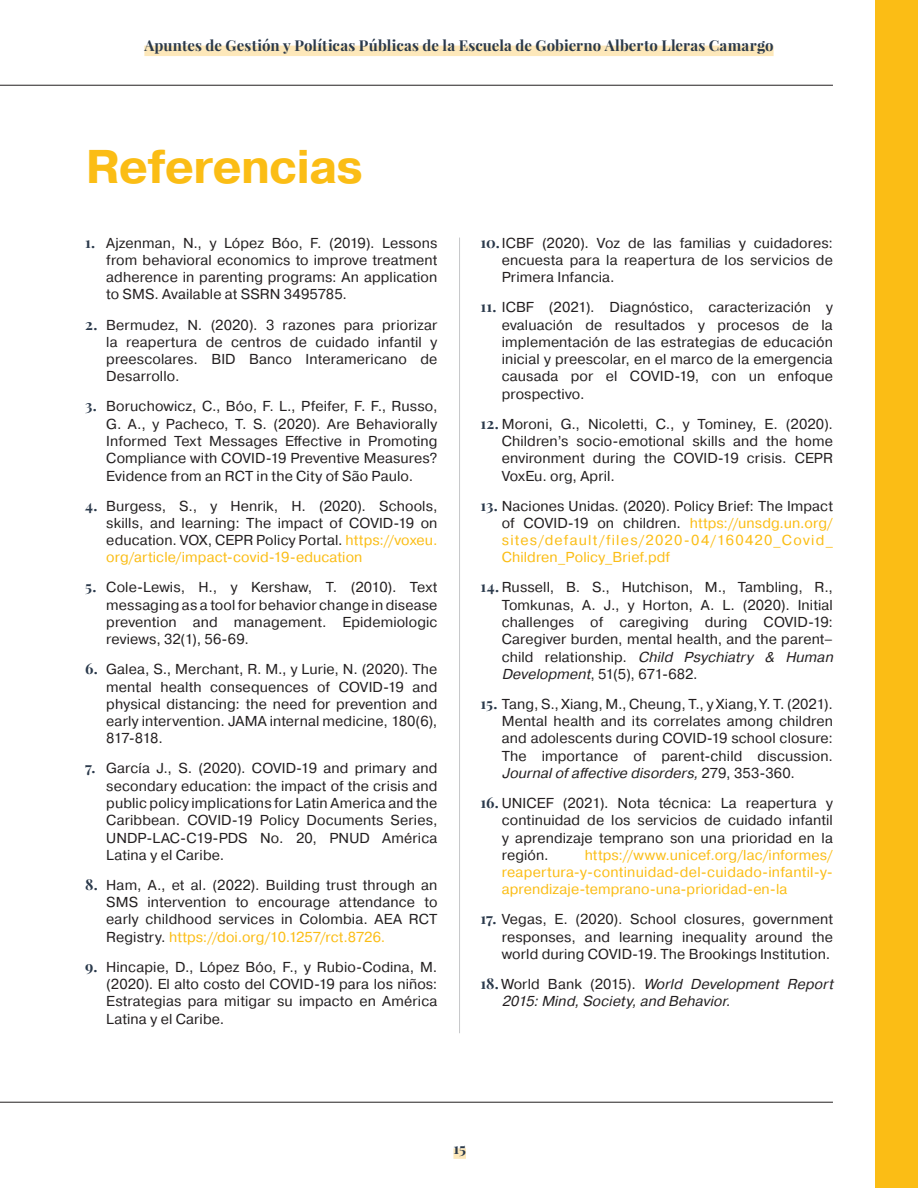
<style>
.page{position:relative;width:918px;height:1188px;background:#fff}
.page>*{position:absolute;margin:0;border:0;box-sizing:border-box;transform-origin:0 0}
.Títulos{font:700 47.25px "Pragmatica";letter-spacing:-.02em;color:#fbbd15}
.t1{font:700 15px "Playfair Display";letter-spacing:.01em;color:#2a394b}
.t2{font:14.4px/17.2px "Pragmatica";letter-spacing:.01em;color:#231f20;text-align:justify}
.t3{font:14.4px/17.2px "Pragmatica";letter-spacing:.01em;color:#fbbd15;text-align:justify}
.t4{font:italic 14.4px/17.2px "Pragmatica";color:#231f20}
.s1{font-family:"Playfair Display";font-weight:700;font-size:15px;color:#2a394b}
.s2{color:#fbbd15}
.s3{color:#231f20}
.s4{font-style:italic}
.s5{font-family:"Playfair Display";font-weight:700;font-style:normal;font-size:15px;color:#2a394b}
.s6{font-style:normal}
</style>
<div class="page">
<hr style="left:0;top:1102px;width:833px;height:1px;background:#231f20">
<hr style="left:0;top:85px;width:833px;height:1px;background:#231f20">
<div style="left:875px;top:0;width:43px;height:1188px;background:#fbbd15"></div>
<div style="left:453px;top:1148px;width:13px;height:11px;background:#fde8ba"></div>
<div style="left:144px;top:46px;width:630px;height:10px;background:#fde8ba"></div>
<hr style="left:459px;top:238px;width:1px;height:795px;background:#c7c8ca">
<p class="t1" style="left:144px;top:36px;width:631px">Apuntes de Gestión y Políticas Públicas de la Escuela de Gobierno Alberto Lleras Camargo</p>
<p class="Títulos" style="left:86px;top:136px;width:279px">Referencias</p>
<p class="t2" style="left:106px;top:234px;width:333px;text-indent:-21px"><span class="s1">1.</span> Ajzenman, N., y López Bóo, F. (2019). Lessons from behavioral economics to improve treatment adherence in parenting programs: An application to SMS. Available at SSRN 3495785.</p>
<p class="t2" style="left:106px;top:316px;width:333px;text-indent:-21px"><span class="s1">2.</span> Bermudez, N. (2020). 3 razones para priorizar la reapertura de centros de cuidado infantil y preescolares. BID Banco Interamericano de Desarrollo.</p>
<p class="t2" style="left:106px;top:398px;width:333px;text-indent:-21px"><span class="s1">3.</span> Boruchowicz, C., Bóo, F. L., Pfeifer, F. F., Russo, G. A., y Pacheco, T. S. (2020). Are Behaviorally Informed Text Messages Effective in Promoting Compliance with COVID-19 Preventive Measures?<br>Evidence from an RCT in the City of São Paulo.</p>
<p class="t2" style="left:106px;top:497px;width:333px;text-indent:-21px"><span class="s1">4.</span> Burgess, S., y Henrik, H. (2020). Schools, skills, and learning: The impact of COVID-19 on education. VOX, CEPR Policy Portal. <span class="s2">https://voxeu. org/article/impact-covid-19-education</span></p>
<p class="t2" style="left:106px;top:579px;width:333px;text-indent:-21px"><span class="s1">5.</span> Cole-Lewis, H., y Kershaw, T. (2010). Text messaging as a tool for behavior change in disease prevention and management. Epidemiologic reviews, 32(1), 56-69.</p>
<p class="t2" style="left:106px;top:661px;width:333px;text-indent:-21px"><span class="s1">6.</span> Galea, S., Merchant, R. M., y Lurie, N. (2020). The mental health consequences of COVID-19 and physical distancing: the need for prevention and early intervention. JAMA internal medicine, 180(6), 817-818.</p>
<p class="t2" style="left:106px;top:760px;width:333px;text-indent:-21px"><span class="s1">7.</span> García J., S. (2020). COVID-19 and primary and secondary education: the impact of the crisis and public policy implications for Latin America and the Caribbean. COVID-19 Policy Documents Series, UNDP-LAC-C19-PDS No. 20, PNUD América Latina y el Caribe.</p>
<p class="t2" style="left:106px;top:877px;width:333px;text-indent:-21px"><span class="s1">8.</span> Ham, A., et al. (2022). Building trust through an SMS intervention to encourage attendance to early childhood services in Colombia. AEA RCT Registry. <span class="s2">https://doi.org/10.1257/rct.8726.</span></p>
<p class="t2" style="left:106px;top:959px;width:333px;text-indent:-21px"><span class="s1">9.</span> Hincapie, D., López Bóo, F., y Rubio-Codina, M. (2020). El alto costo del COVID-19 para los niños:<br>Estrategias para mitigar su impacto en América Latina y el Caribe.</p>
<p class="t2" style="left:502px;top:234px;width:333px;text-indent:-21px"><span class="s1">10.</span>ICBF (2020). Voz de las familias y cuidadores: encuesta para la reapertura de los servicios de Primera Infancia.</p>
<p class="t2" style="left:502px;top:299px;width:333px;text-indent:-21px"><span class="s1">11.</span> ICBF (2021). Diagnóstico, caracterización y evaluación de resultados y procesos de la implementación de las estrategias de educación inicial y preescolar, en el marco de la emergencia causada por el COVID-19, con un enfoque prospectivo.</p>
<p class="t2" style="left:502px;top:415px;width:333px;text-indent:-21px"><span class="s1">12.</span> Moroni, G., Nicoletti, C., y Tominey, E. (2020).<br>Children’s socio-emotional skills and the home environment during the COVID-19 crisis. CEPR VoxEu. org, April.</p>
<p class="t3" style="left:502px;top:497px;width:333px;text-indent:-21px"><span class="s1">13.</span> <span class="s3">Naciones Unidas. (2020). Policy Brief: The Impact of COVID-19 on children.</span> https://unsdg.un.org/ sites/default/files/2020-04/160420_Covid_ Children_Policy_Brief.pdf</p>
<p class="t2" style="left:502px;top:579px;width:337px;text-align:left;text-indent:-21px"><span class="s1">14.</span> Russell, B. S., Hutchison, M., Tambling, R., Tomkunas, A. J., y Horton, A. L. (2020). Initial challenges of caregiving during COVID-19:<br>Caregiver burden, mental health, and the parent– c h i l d re l at i o n s h i p . <span class="s4">Child Psychiatry &amp; Human Development</span>, 51(5), 671-682.</p>
<p class="t2" style="left:502px;top:696px;width:333px;text-indent:-21px"><span class="s1">15.</span> Tang, S., Xiang, M., Cheung, T., y Xiang, Y. T. (2021).<br>Mental health and its correlates among children and adolescents during COVID-19 school closure:<br>The importance of parent-child discussion.<br><span class="s4">Journalofaffective disorders,</span>2 7 9 , 3 5 3 - 3 6 0 .</p>
<p class="t2" style="left:502px;top:795px;width:333px;text-indent:-21px"><span class="s1">16.</span> UNICEF (2021). Nota técnica: La reapertura y continuidad de los servicios de cuidado infantil y aprendizaje temprano son una prioridad en la región.</p>
<p class="t3" style="left:502px;top:847px;width:333px;text-indent:83px">https://www.unicef.org/lac/informes/ reapertura-y-continuidad-del-cuidado-infantil-y&shy;aprendizaje-temprano-una-prioridad-en-la</p>
<p class="t2" style="left:502px;top:911px;width:333px;text-indent:-21px"><span class="s1">17.</span> Vegas, E. (2020). School closures, government responses, and learning inequality around the world during COVID-19. The Brookings Institution.</p>
<p class="t4" style="left:502px;top:976px;width:337px;text-indent:-21px"><span class="s5">1 8 .</span> <span class="s6">Wo r l d B a n k ( 2 0 1 5 ) .</span> World Development Report<br>2015:Mind,Society,and Behavior.</p>
<p class="t1" style="left:453px;top:1139px;width:14px">15</p>
</div>
